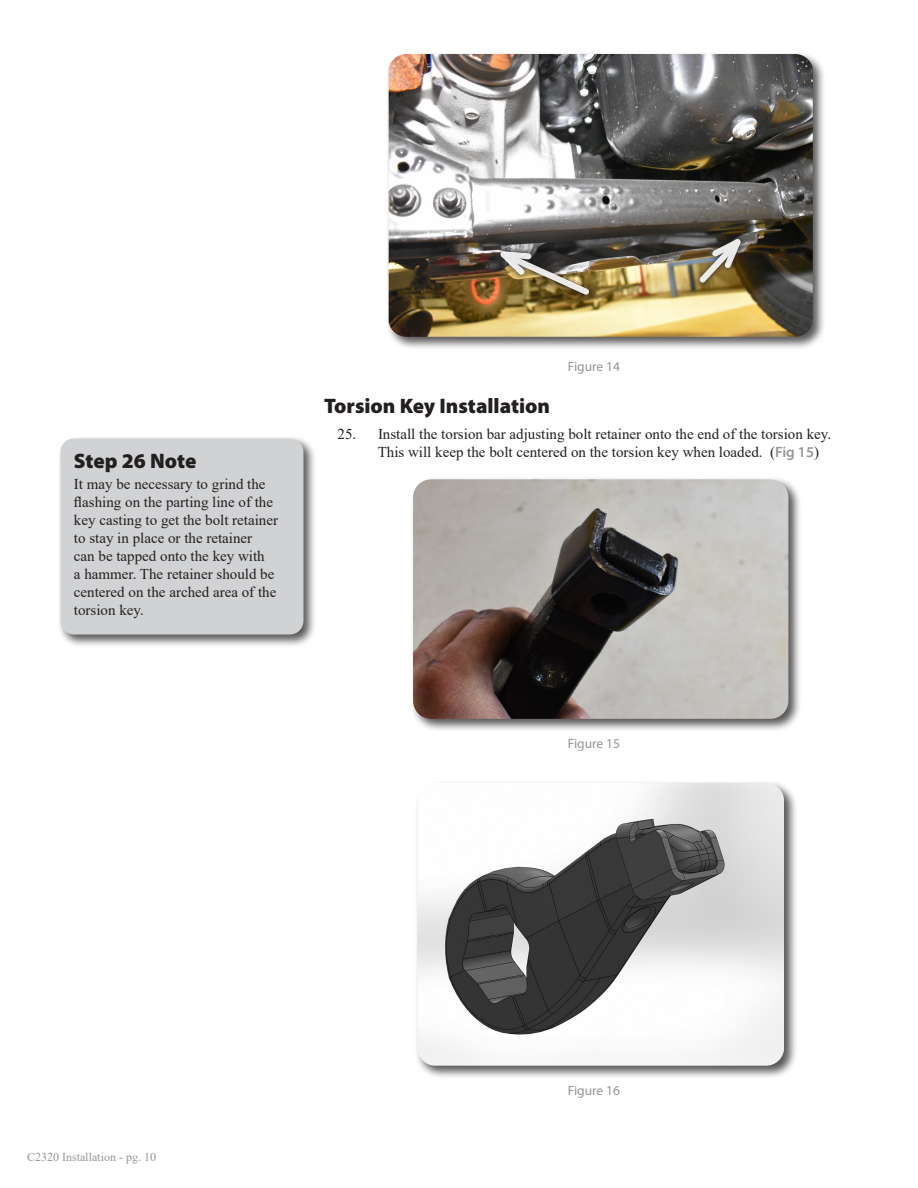
<style>
.page{position:relative;width:918px;height:1188px;background:#fff}
.page>*{position:absolute;margin:0;border:0;box-sizing:border-box;transform-origin:0 0}
.Headline{font:900 21px "Myriad Pro";color:#231f20}
.Headline-2{font:15px/18px "Times New Roman";color:#231f20}
.t1{font:13.5px "Myriad Pro";color:#939598}
.t2{font:12px "Times New Roman";color:#939598}
.s1{font-family:"Myriad Pro";font-weight:600;color:#939598}
</style>
<div class="page">
<div style="left:386px;top:51px;width:440px;height:299px;background:#231f20;opacity:.75"></div>
<img style="left:389px;top:54px;width:424px;height:283px">
<div style="left:495px;top:246px;width:100px;height:55px;background:#231f20;opacity:.9"></div>
<img style="left:488px;top:246px;width:106px;height:54px">
<svg style="left:694px;top:229px;width:56px;height:59px;background:#766b52"></svg>
<div style="left:410px;top:476px;width:392px;height:256px;background:#231f20;opacity:.75"></div>
<img style="left:413px;top:479px;width:375px;height:240px">
<div style="left:415px;top:780px;width:382px;height:299px;background:#231f20;opacity:.75"></div>
<img style="left:417px;top:783px;width:367px;height:283px">
<div style="left:58px;top:436px;width:259px;height:212px;background:#231f20;opacity:.75"></div>
<div style="left:60px;top:438px;width:243px;height:196px;background:#d1d2d4;border-radius:13px"></div>
<p class="Headline" style="left:74px;top:449px;width:124px">Step 26 Note</p>
<p class="Headline-2" style="left:74px;top:474px;width:206px">It may be necessary to grind the flashing on the parting line of the key casting to get the bolt retainer to stay in place or the retainer<br>can be tapped onto the key with<br>a hammer. The retainer should be centered on the arched area of the torsion key.</p>
<p class="t1" style="left:568px;top:358px;width:54px">Figure 14</p>
<p class="Headline" style="left:324px;top:394px;width:228px">Torsion Key Installation</p>
<p class="Headline-2" style="left:378px;top:425px;width:455px;text-indent:-40px">25. Install the torsion bar adjusting bolt retainer onto the end of the torsion key.<br>This will keep the bolt centered on the torsion key when loaded. (<span class="s1">Fig 15</span>)</p>
<p class="t1" style="left:568px;top:735px;width:54px">Figure 15</p>
<p class="t2" style="left:27px;top:1149px;width:130px">C2320 Installation - pg. 10</p>
<p class="t1" style="left:568px;top:1082px;width:54px">Figure 16</p>
</div>
